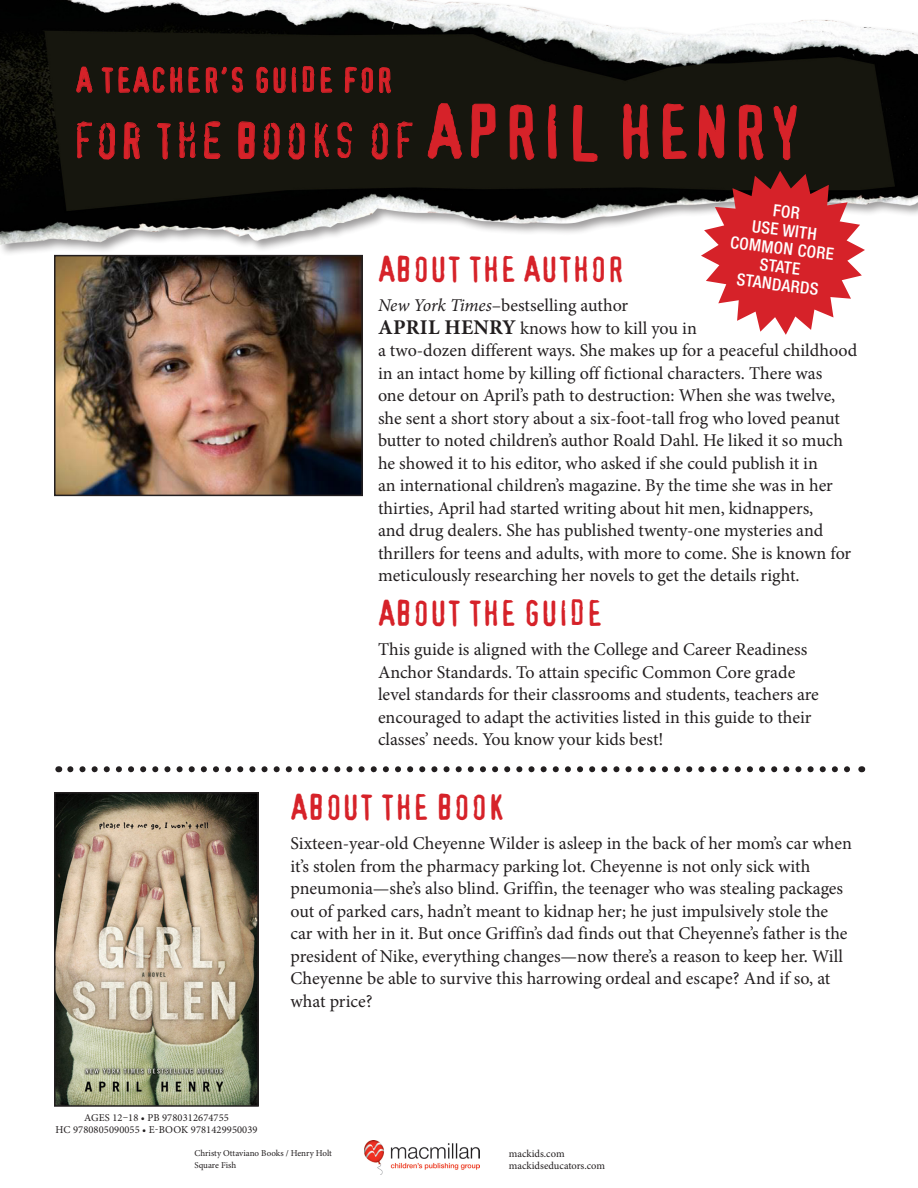
<style>
.page{position:relative;width:918px;height:1188px;background:#fff}
.page>*{position:absolute;margin:0;border:0;box-sizing:border-box;transform-origin:0 0}
.ccss{font:48px "Confidential";letter-spacing:.02em;color:#d62229}
.heads{font:34.5px "Confidential";color:#d62229}
.t1{font:33px "Confidential";letter-spacing:.03em;color:#d62229}
.text_1{font:18px/22.5px "Minion Pro";letter-spacing:-.005em;color:#231f20}
.t2{font:500 condensed 16.8px/18.3px "Helvetica Neue";color:#fff;text-align:center}
.heads-2{font:10.5px/12px "Minion Pro";letter-spacing:.01em;color:#231f20;text-align:center}
.text_1-2{font:10.5px/12px "Minion Pro";letter-spacing:-.005em;color:#231f20}
.text_1-3{font:9px "Minion Pro";color:#231f20}
.s1{font-size:72px}
.s2{font-style:italic}
.s3{font-weight:700;font-size:21px}
</style>
<div class="page">
<img style="left:0;top:0;width:918px;height:255px">
<img style="left:57px;top:258px;width:303px;height:235px">
<div style="left:54px;top:255px;width:309px;height:241px;border:2px solid #231f20"></div>
<svg style="left:70px;top:766px;width:780px;height:6px"></svg>
<img style="left:57px;top:795px;width:199px;height:309px">
<div style="left:54px;top:792px;width:205px;height:315px;border:2px solid #231f20"></div>
<img style="left:365px;top:1141px;width:114px;height:34px">
<svg style="left:76px;top:66px;width:17px;height:27px"></svg>
<svg style="left:101px;top:66px;width:99px;height:28px;background:#3a1812"></svg>
<svg style="left:206px;top:67px;width:37px;height:27px"></svg>
<svg style="left:256px;top:66px;width:77px;height:27px;background:#401813"></svg>
<svg style="left:345px;top:67px;width:28px;height:26px"></svg>
<svg style="left:379px;top:67px;width:12px;height:27px"></svg>
<svg style="left:701px;top:171px;width:164px;height:164px"></svg>
<svg style="left:77px;top:121px;width:15px;height:37px"></svg>
<svg style="left:99px;top:122px;width:16px;height:38px"></svg>
<svg style="left:124px;top:122px;width:16px;height:38px"></svg>
<svg style="left:157px;top:123px;width:14px;height:37px"></svg>
<svg style="left:179px;top:122px;width:17px;height:36px"></svg>
<svg style="left:204px;top:121px;width:17px;height:38px"></svg>
<svg style="left:238px;top:121px;width:17px;height:38px"></svg>
<svg style="left:263px;top:122px;width:17px;height:38px"></svg>
<svg style="left:288px;top:122px;width:17px;height:38px"></svg>
<svg style="left:314px;top:122px;width:15px;height:36px"></svg>
<svg style="left:337px;top:122px;width:15px;height:36px"></svg>
<svg style="left:371px;top:122px;width:17px;height:38px"></svg>
<svg style="left:397px;top:121px;width:16px;height:37px"></svg>
<svg style="left:427px;top:103px;width:35px;height:56px;background:#2a1710"></svg>
<svg style="left:471px;top:103px;width:25px;height:55px"></svg>
<svg style="left:509px;top:104px;width:26px;height:56px"></svg>
<svg style="left:548px;top:104px;width:9px;height:55px"></svg>
<svg style="left:573px;top:105px;width:25px;height:57px"></svg>
<svg style="left:623px;top:104px;width:26px;height:56px"></svg>
<svg style="left:662px;top:103px;width:25px;height:56px"></svg>
<svg style="left:698px;top:104px;width:27px;height:55px"></svg>
<svg style="left:739px;top:104px;width:25px;height:56px"></svg>
<svg style="left:773px;top:105px;width:24px;height:55px"></svg>
<p class="t1" style="left:76px;top:66px;width:318px">A TEACHER’S GUIDE FOR</p>
<p class="ccss" style="left:72px;top:121px;width:729px">FOR THE BOOKS OF <span class="s1">APRIL HENRY</span></p>
<p class="t2" style="left:736px;top:196px;width:106px;rotate:7deg">FOR<br>USE WITH<br>COMMON CORE<br>STATE<br>STANDARDS</p>
<p class="heads" style="left:378px;top:255px;width:248px">ABOUT THE AUTHOR</p>
<p class="text_1" style="left:378px;top:294px;width:481px"><span class="s2">New York Times</span>–bestselling author<br><span class="s3">APRIL HENRY</span> knows how to kill you in<br>a two-dozen different ways. She makes up for a peaceful childhood in an intact home by killing off fictional characters. There was<br>one detour on April’s path to destruction: When she was twelve, she sent a short story about a six-foot-tall frog who loved peanut butter to noted children’s author Roald Dahl. He liked it so much he showed it to his editor, who asked if she could publish it in<br>an international children’s magazine. By the time she was in her thirties, April had started writing about hit men, kidnappers,<br>and drug dealers. She has published twenty-one mysteries and thrillers for teens and adults, with more to come. She is known for meticulously researching her novels to get the details right.</p>
<p class="heads" style="left:378px;top:599px;width:227px">ABOUT THE GUIDE</p>
<p class="text_1" style="left:378px;top:639px;width:442px">This guide is aligned with the College and Career Readiness Anchor Standards. To attain specific Common Core grade level standards for their classrooms and students, teachers are encouraged to adapt the activities listed in this guide to their classes’ needs. You know your kids best!</p>
<p class="heads" style="left:291px;top:793px;width:216px">ABOUT THE BOOK</p>
<p class="text_1" style="left:291px;top:832px;width:563px">Sixteen-year-old Cheyenne Wilder is asleep in the back of her mom’s car when it’s stolen from the pharmacy parking lot. Cheyenne is not only sick with pneumonia—she’s also blind. Griffin, the teenager who was stealing packages out of parked cars, hadn’t meant to kidnap her; he just impulsively stole the car with her in it. But once Griffin’s dad finds out that Cheyenne’s father is the president of Nike, everything changes—now there’s a reason to keep her. Will Cheyenne be able to survive this harrowing ordeal and escape? And if so, at what price?</p>
<p class="heads-2" style="left:56px;top:1112px;width:204px">AGES 12–18 • PB 9780312674755<br>HC 9780805090055 • E-BOOK 9781429950039</p>
<p class="text_1-3" style="left:194px;top:1147px;width:139px">Christy Ottaviano Books / Henry Holt</p>
<p class="text_1-3" style="left:194px;top:1159px;width:43px">Square Fish</p>
<p class="text_1-2" style="left:509px;top:1147px;width:98px">mackids.com mackidseducators.com</p>
</div>
